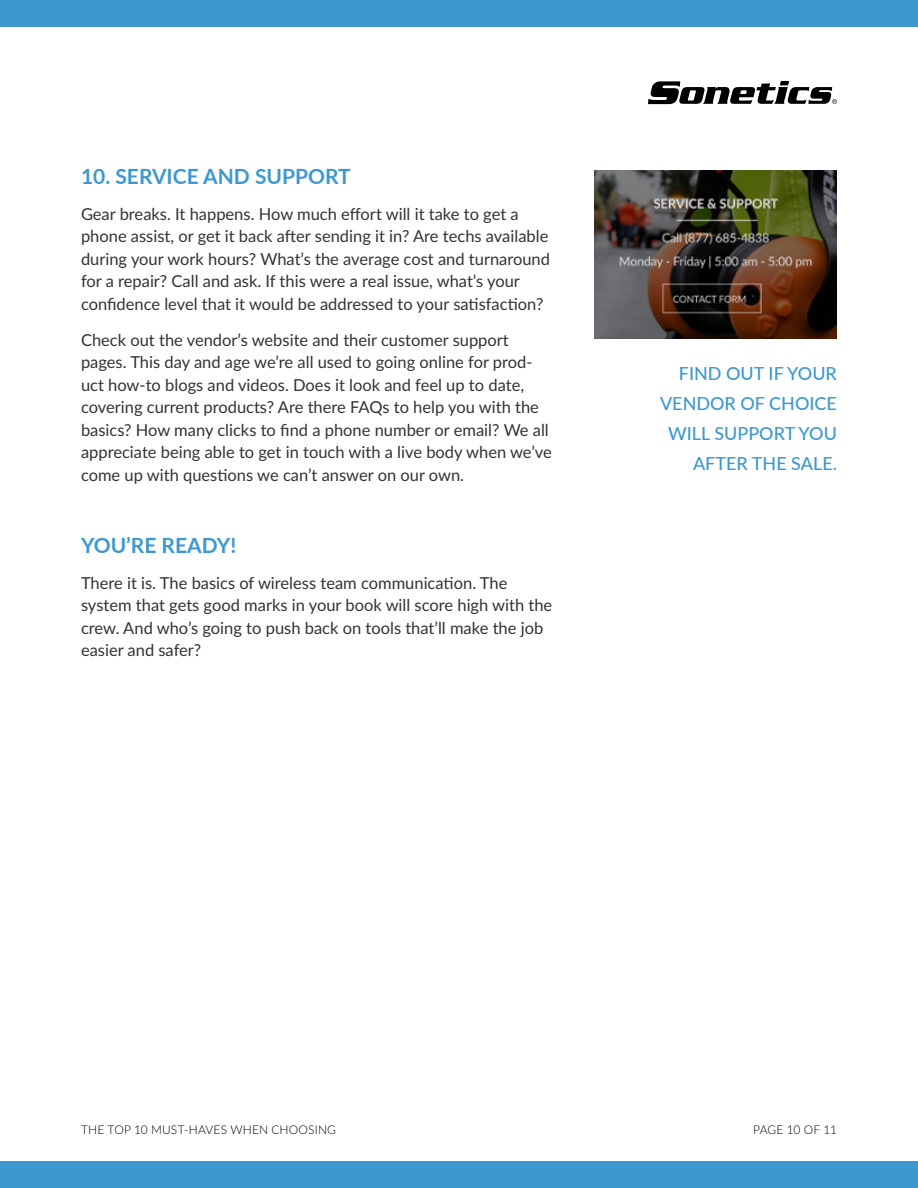
<style>
.page{position:relative;width:918px;height:1188px;background:#fff}
.page>*{position:absolute;margin:0;border:0;box-sizing:border-box;transform-origin:0 0}
.Paragraph{font:700 21px "Lato";color:#3e98d0}
.Title-Sidebar{font:500 18px/30px "Lato";color:#3e98d0;text-align:right}
.Paragraph-2{font:16.5px/22.5px "Lato";color:#333}
.t1{font:300 12px "Lato";letter-spacing:.015em;color:#000}
.t2{font:300 12px "Lato";letter-spacing:-.015em;color:#000}
</style>
<div class="page">
<svg style="left:648px;top:81px;width:189px;height:23px"></svg>
<div style="left:0;top:0;width:918px;height:27px;background:#3e98d0"></div>
<div style="left:0;top:1161px;width:918px;height:27px;background:#3e98d0"></div>
<img style="left:594px;top:171px;width:243px;height:167px">
<p class="Paragraph" style="left:81px;top:160px;width:271px">10. SERVICE AND SUPPORT</p>
<p class="Paragraph-2" style="left:81px;top:202px;width:471px">Gear breaks. It happens. How much effort will it take to get a phone assist, or get it back after sending it in? Are techs available during your work hours? What’s the average cost and turnaround for a repair? Call and ask. If this were a real issue, what’s your confidence level that it would be addressed to your satisfaction?</p>
<p class="Paragraph-2" style="left:81px;top:328px;width:472px">Check out the vendor’s website and their customer support pages. This day and age we’re all used to going online for prod&shy;uct how-to blogs and videos. Does it look and feel up to date, covering current products? Are there FAQs to help you with the basics? How many clicks to find a phone number or email? We all appreciate being able to get in touch with a live body when we’ve come up with questions we can’t answer on our own.</p>
<p class="Paragraph" style="left:81px;top:529px;width:157px">YOU’RE READY!</p>
<p class="Paragraph-2" style="left:81px;top:571px;width:473px">There it is. The basics of wireless team communication. The system that gets good marks in your book will score high with the crew. And who’s going to push back on tools that’ll make the job easier and safer?</p>
<p class="Title-Sidebar" style="left:660px;top:357px;width:178px">FIND OUT IF YOUR<br>VENDOR OF CHOICE<br>WILL SUPPORT YOU<br>AFTER THE SALE.</p>
<p class="t1" style="left:81px;top:1121px;width:257px">THE TOP 10 MUST-HAVES WHEN CHOOSING</p>
<p class="t2" style="left:753px;top:1121px;width:85px">PAGE 10 OF 11</p>
</div>
